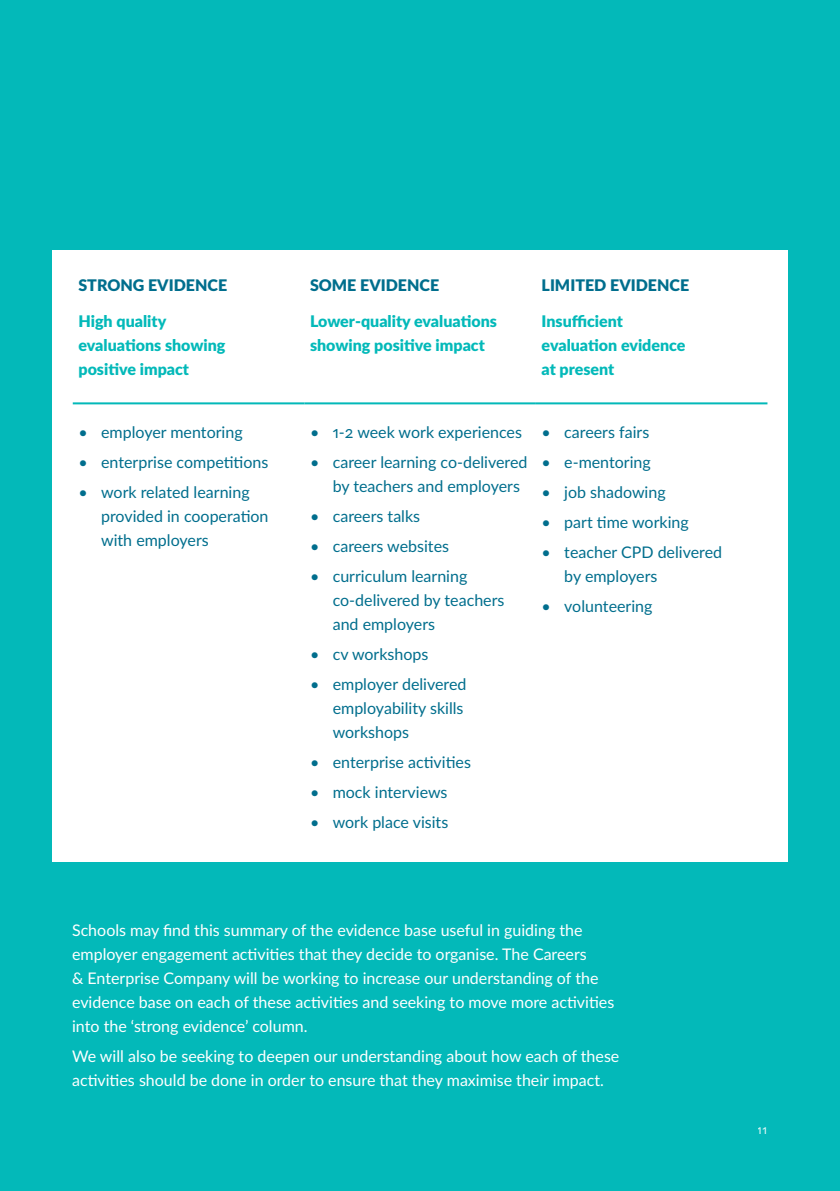
<style>
.page{position:relative;width:840px;height:1191px;background:#fff}
.page>*{position:absolute;margin:0;border:0;box-sizing:border-box;transform-origin:0 0}
.t1{font:16px/24px "Lato";color:#006e8d}
.t2{font:16px/24px "Lato";color:#fff}
.t3{font:900 16px/24px "Lato";color:#03b9b9}
.t4{font:900 16px "Lato";color:#006e8d}
.t5{font:12px "Lato";color:#fff}
</style>
<div class="page">
<div style="left:0;top:0;width:839px;height:1191px;background:#03b9b9"></div>
<div style="left:52px;top:250px;width:735px;height:612px;background:#fff"></div>
<hr style="left:73px;top:402px;width:231px;height:2px;background:#03b9b9">
<hr style="left:304px;top:402px;width:231px;height:2px;background:#03b9b9">
<hr style="left:535px;top:402px;width:232px;height:2px;background:#03b9b9">
<p class="t4" style="left:78px;top:273px;width:150px">STRONG EVIDENCE</p>
<p class="t4" style="left:310px;top:273px;width:131px">SOME EVIDENCE</p>
<p class="t4" style="left:541px;top:273px;width:149px">LIMITED EVIDENCE</p>
<p class="t3" style="left:78px;top:308px;width:148px">High quality evaluations showing positive impact</p>
<p class="t3" style="left:310px;top:308px;width:188px">Lower-quality evaluations showing positive impact</p>
<p class="t3" style="left:541px;top:308px;width:145px">Insufficient evaluation evidence at present</p>
<p class="t1" style="left:78px;top:419px;width:166px">• employer mentoring</p>
<p class="t1" style="left:78px;top:449px;width:191px">• enterprise competitions</p>
<p class="t1" style="left:101px;top:479px;width:169px;text-indent:-23px">• work related learning provided in cooperation with employers</p>
<p class="t1" style="left:310px;top:419px;width:213px">• 1-2 week work experiences</p>
<p class="t1" style="left:332px;top:449px;width:196px;text-indent:-23px">• career learning co-delivered by teachers and employers</p>
<p class="t1" style="left:310px;top:503px;width:112px">• careers talks</p>
<p class="t1" style="left:310px;top:533px;width:140px">• careers websites</p>
<p class="t1" style="left:332px;top:563px;width:173px;text-indent:-23px">• curriculum learning co-delivered by teachers and employers</p>
<p class="t1" style="left:310px;top:641px;width:120px">• cv workshops</p>
<p class="t1" style="left:332px;top:671px;width:135px;text-indent:-23px">• employer delivered employability skills workshops</p>
<p class="t1" style="left:310px;top:749px;width:162px">• enterprise activities</p>
<p class="t1" style="left:310px;top:779px;width:139px">• mock interviews</p>
<p class="t1" style="left:310px;top:809px;width:140px">• work place visits</p>
<p class="t1" style="left:541px;top:419px;width:109px">• careers fairs</p>
<p class="t1" style="left:541px;top:449px;width:111px">• e-mentoring</p>
<p class="t1" style="left:541px;top:479px;width:126px">• job shadowing</p>
<p class="t1" style="left:541px;top:509px;width:149px">• part time working</p>
<p class="t1" style="left:564px;top:539px;width:159px;text-indent:-23px">• teacher CPD delivered by employers</p>
<p class="t1" style="left:541px;top:593px;width:112px">• volunteering</p>
<p class="t2" style="left:72px;top:918px;width:543px">Schools may find this summary of the evidence base useful in guiding the employer engagement activities that they decide to organise. The Careers<br>&amp; Enterprise Company will be working to increase our understanding of the evidence base on each of these activities and seeking to move more activities into the ‘strong evidence’ column.</p>
<p class="t2" style="left:72px;top:1044px;width:548px">We will also be seeking to deepen our understanding about how each of these activities should be done in order to ensure that they maximise their impact.</p>
<p class="t5" style="left:757px;top:1121px;width:11px">11</p>
</div>
